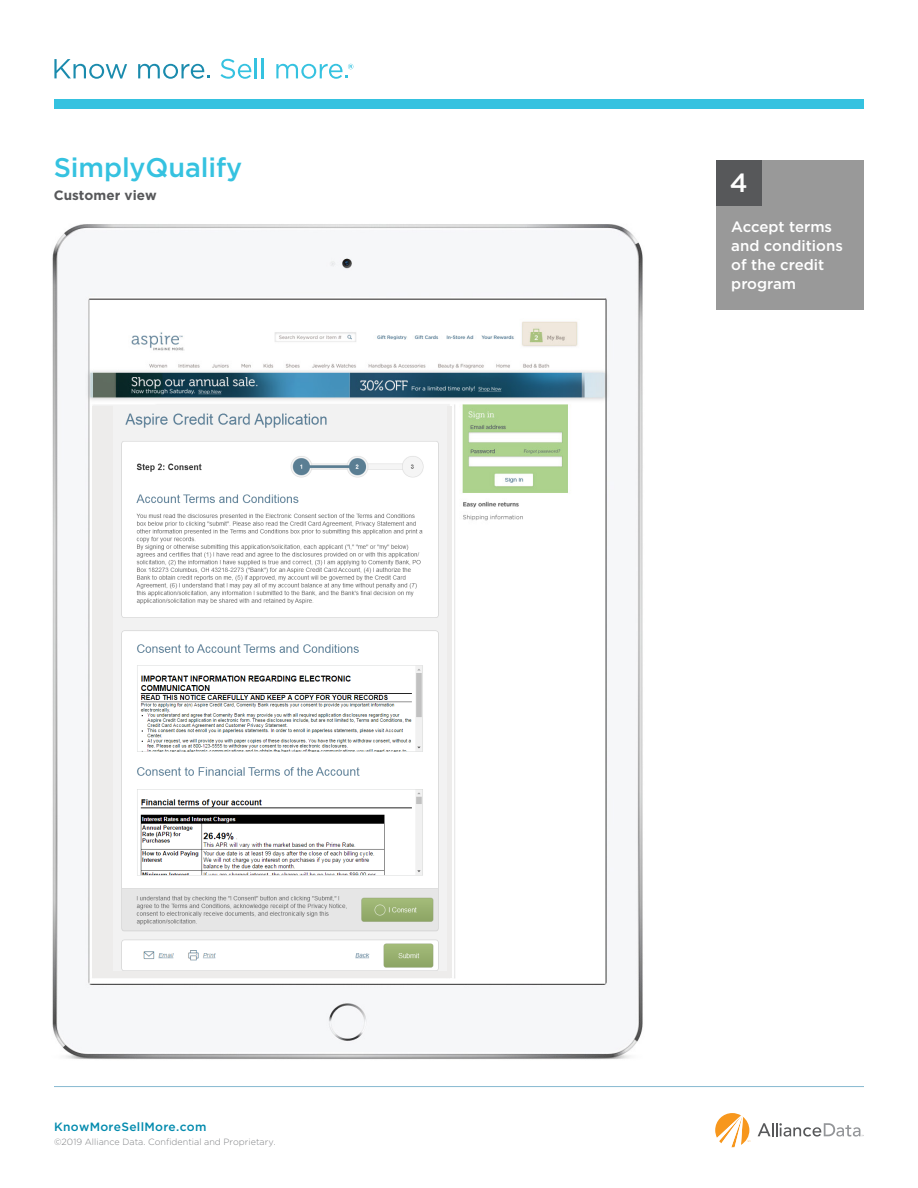
<style>
.page{position:relative;width:918px;height:1188px;background:#fff}
.page>*{position:absolute;margin:0;border:0;box-sizing:border-box;transform-origin:0 0}
.t1{font:500 27px "Gotham";letter-spacing:-.005em;color:#35c2e0}
.t2{font:500 26.25px "Gotham";color:#fff}
.body{font:500 15px/18.8px "Gotham";color:#fff}
.t3{font:700 13.5px "Gotham";color:#57585a}
.t4{font:500 12px "Gotham";letter-spacing:.025em;color:#028aad}
.t5{font:300 9px "Gotham";color:#808285}
</style>
<div class="page">
<img style="left:52px;top:224px;width:591px;height:835px">
<div style="left:93px;top:406px;width:359px;height:571px;background:#edeceb"></div>
<img style="left:121px;top:413px;width:318px;height:557px">
<hr style="left:54px;top:1086px;width:810px;height:1px;background:#87b9d1">
<svg style="left:758px;top:1123px;width:106px;height:14px"></svg>
<svg style="left:715px;top:1113px;width:35px;height:34px"></svg>
<div style="left:716px;top:160px;width:148px;height:150px;background:#999"></div>
<div style="left:716px;top:160px;width:46px;height:46px;background:#57585a"></div>
<div style="left:54px;top:99px;width:810px;height:10px;background:#35c2e0"></div>
<svg style="left:54px;top:59px;width:73px;height:20px"></svg>
<svg style="left:138px;top:64px;width:72px;height:15px"></svg>
<svg style="left:221px;top:59px;width:30px;height:20px"></svg>
<hr style="left:255px;top:58px;width:2px;height:20px;background:#35c2e0">
<hr style="left:262px;top:58px;width:2px;height:20px;background:#35c2e0">
<svg style="left:276px;top:64px;width:77px;height:15px"></svg>
<hr style="left:89px;top:299px;width:517px;height:1px;background:#231f20">
<p class="t1" style="left:54px;top:150px;width:190px">SimplyQualify</p>
<p class="t3" style="left:54px;top:187px;width:104px">Customer view</p>
<p class="t4" style="left:54px;top:1118px;width:154px">KnowMoreSellMore.com</p>
<p class="t5" style="left:54px;top:1136px;width:223px">©2019 Alliance Data. Confidential and Proprietary.</p>
<p class="t2" style="left:730px;top:165px;width:19px">4</p>
<p class="body" style="left:731px;top:218px;width:113px">Accept terms and conditions of the credit program</p>
</div>
